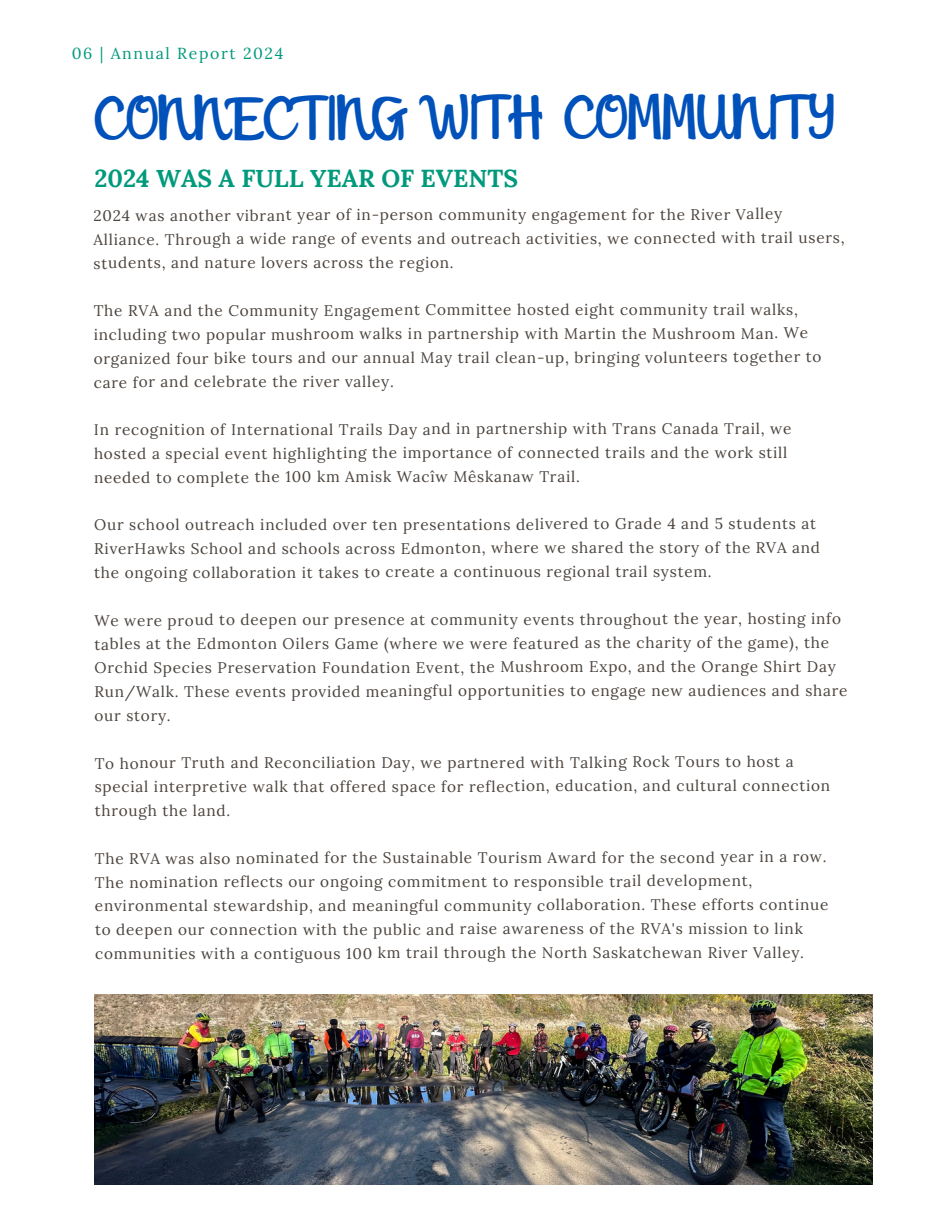
<style>
.page{position:relative;width:945px;height:1215px;background:#fff}
.page>*{position:absolute;margin:0;border:0;box-sizing:border-box;transform-origin:0 0}
.t1{font:46.05px "Amazone";color:#0051ba}
.t2{font:700 24.6px "Lora";color:#00997c}
.t3{font:15.9px "Lora";letter-spacing:.095em;color:#00997c}
.t4{font:15.3px/24px "Lora";letter-spacing:.045em;color:#4b433d}
</style>
<div class="page">
<img style="left:94px;top:994px;width:779px;height:190px">
<p class="t3" style="left:72px;top:43px;width:213px">06 | Annual Report 2024</p>
<h1 class="t1" style="left:95px;top:97px;width:743px">CONNECTING WITH COMMUNITY</h1>
<p class="t2" style="left:94px;top:163px;width:425px">2024 WAS A FULL YEAR OF EVENTS</p>
<h2 class="t4" style="left:93px;top:203px;width:753px">2024 was another vibrant year of in-person community engagement for the River Valley<br>Alliance. Through a wide range of events and outreach activities, we connected with trail users, students, and nature lovers across the region.</h2>
<p class="t4" style="left:94px;top:298px;width:729px">The RVA and the Community Engagement Committee hosted eight community trail walks, including two popular mushroom walks in partnership with Martin the Mushroom Man. We organized four bike tours and our annual May trail clean-up, bringing volunteers together to care for and celebrate the river valley.</p>
<p class="t4" style="left:94px;top:417px;width:699px">In recognition of International Trails Day and in partnership with Trans Canada Trail, we hosted a special event highlighting the importance of connected trails and the work still needed to complete the 100 km Amisk Wacîw Mêskanaw Trail.</p>
<p class="t4" style="left:94px;top:512px;width:728px">Our school outreach included over ten presentations delivered to Grade 4 and 5 students at<br>RiverHawks School and schools across Edmonton, where we shared the story of the RVA and the ongoing collaboration it takes to create a continuous regional trail system.</p>
<p class="t4" style="left:94px;top:607px;width:755px">We were proud to deepen our presence at community events throughout the year, hosting info tables at the Edmonton Oilers Game (where we were featured as the charity of the game), the Orchid Species Preservation Foundation Event, the Mushroom Expo, and the Orange Shirt Day Run/Walk. These events provided meaningful opportunities to engage new audiences and share our story.</p>
<p class="t4" style="left:95px;top:750px;width:737px">To honour Truth and Reconciliation Day, we partnered with Talking Rock Tours to host a special interpretive walk that offered space for reflection, education, and cultural connection through the land.</p>
<p class="t4" style="left:95px;top:846px;width:735px">The RVA was also nominated for the Sustainable Tourism Award for the second year in a row.<br>The nomination reflects our ongoing commitment to responsible trail development, environmental stewardship, and meaningful community collaboration. These efforts continue to deepen our connection with the public and raise awareness of the RVA's mission to link communities with a contiguous 100 km trail through the North Saskatchewan River Valley.</p>
</div>
